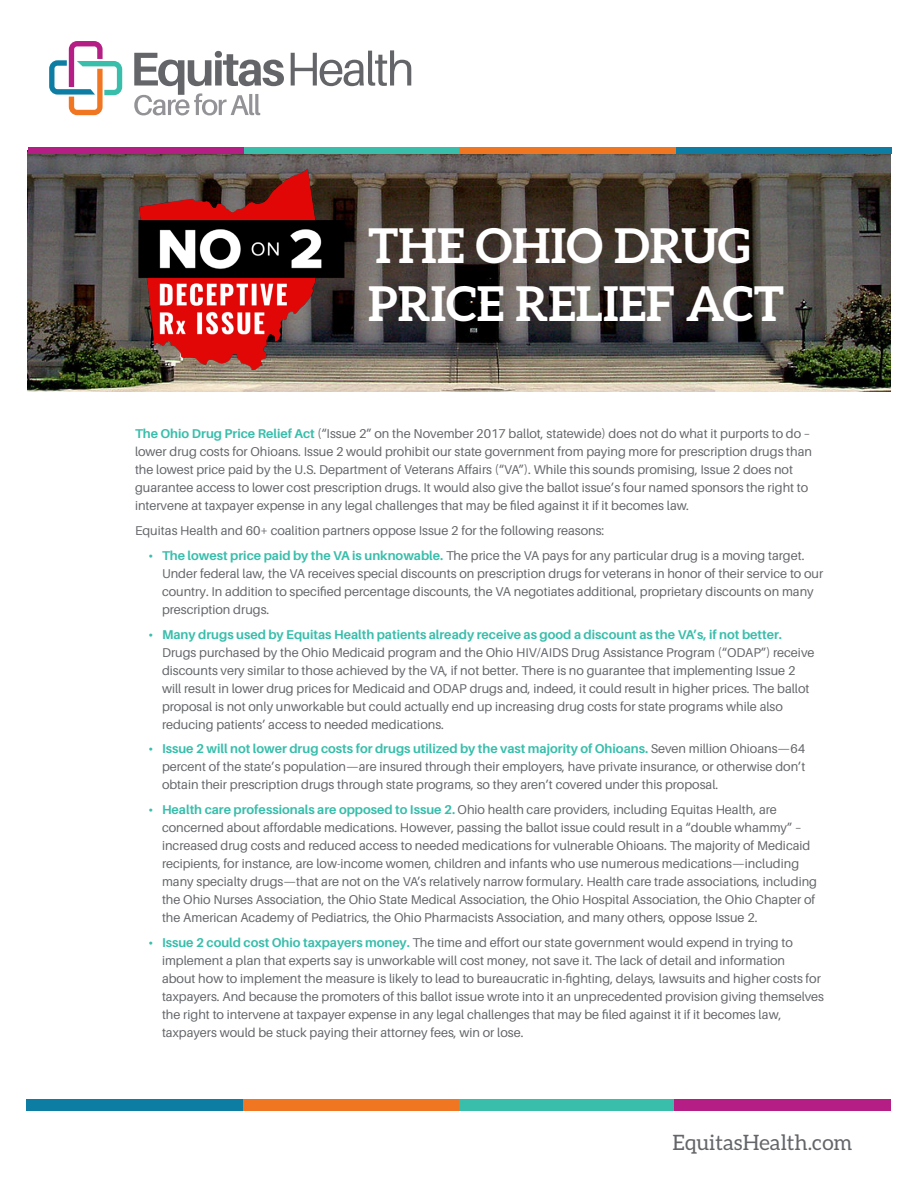
<style>
.page{position:relative;width:918px;height:1188px;background:#fff}
.page>*{position:absolute;margin:0;border:0;box-sizing:border-box;transform-origin:0 0}
.t1{font:700 48px "Aleo";color:#fff}
.t2{font:21.15px "Aleo";color:#646569}
.t3{font:12.75px/18px "Aileron";color:#64666a}
.s1{font-weight:700;color:#38beab}
</style>
<div class="page">
<svg style="left:49px;top:41px;width:73px;height:74px"></svg>
<svg style="left:134px;top:50px;width:277px;height:65px"></svg>
<img style="left:28px;top:154px;width:863px;height:238px">
<div style="left:244px;top:147px;width:216px;height:7px;background:#38beab"></div>
<div style="left:460px;top:147px;width:216px;height:7px;background:#f07622"></div>
<div style="left:28px;top:147px;width:216px;height:7px;background:#b51e84"></div>
<div style="left:676px;top:147px;width:216px;height:7px;background:#0d7da4"></div>
<div style="left:459px;top:1099px;width:216px;height:12px;background:#38beab"></div>
<div style="left:243px;top:1099px;width:216px;height:12px;background:#f07622"></div>
<div style="left:675px;top:1099px;width:216px;height:12px;background:#b51e84"></div>
<div style="left:27px;top:1099px;width:216px;height:12px;background:#0d7da4"></div>
<img style="left:104px;top:154px;width:273px;height:238px">
<p class="t1" style="left:368px;top:218px;width:383px">THE OHIO DRUG</p>
<p class="t1" style="left:368px;top:276px;width:418px">PRICE RELIEF ACT</p>
<p class="t3" style="left:135px;top:425px;width:679px"><span class="s1">The Ohio Drug Price Relief Act</span> (“Issue 2” on the November 2017 ballot, statewide) does not do what it purports to do – lower drug costs for Ohioans. Issue 2 would prohibit our state government from paying more for prescription drugs than the lowest price paid by the U.S. Department of Veterans Affairs (“VA”). While this sounds promising, Issue 2 does not guarantee access to lower cost prescription drugs. It would also give the ballot issue’s four named sponsors the right to intervene at taxpayer expense in any legal challenges that may be filed against it if it becomes law.</p>
<p class="t3" style="left:135px;top:522px;width:471px">Equitas Health and 60+ coalition partners oppose Issue 2 for the following reasons:</p>
<p class="t3" style="left:162px;top:547px;width:663px;text-indent:-14px"><span class="s1">• The lowest price paid by the VA is unknowable.</span> The price the VA pays for any particular drug is a moving target.<br>Under federal law, the VA receives special discounts on prescription drugs for veterans in honor of their service to our country. In addition to specified percentage discounts, the VA negotiates additional, proprietary discounts on many prescription drugs.</p>
<p class="t3" style="left:162px;top:625px;width:654px;text-indent:-14px"><span class="s1">• Many drugs used by Equitas Health patients already receive as good a discount as the VA’s, if not better.<br></span>Drugs purchased by the Ohio Medicaid program and the Ohio HIV/AIDS Drug Assistance Program (“ODAP”) receive discounts very similar to those achieved by the VA, if not better. There is no guarantee that implementing Issue 2 will result in lower drug prices for Medicaid and ODAP drugs and, indeed, it could result in higher prices. The ballot proposal is not only unworkable but could actually end up increasing drug costs for state programs while also reducing patients’ access to needed medications.</p>
<p class="t3" style="left:162px;top:740px;width:645px;text-align:justify;text-indent:-14px"><span class="s1">• Issue 2 will not lower drug costs for drugs utilized by the vast majority of Ohioans.</span> Seven million Ohioans—64 percent of the state’s population—are insured through their employers, have private insurance, or otherwise don’t obtain their prescription drugs through state programs, so they aren’t covered under this proposal.</p>
<p class="t3" style="left:162px;top:801px;width:657px;text-indent:-14px"><span class="s1">• Health care professionals are opposed to Issue 2.</span> Ohio health care providers, including Equitas Health, are concerned about affordable medications. However, passing the ballot issue could result in a “double whammy” – increased drug costs and reduced access to needed medications for vulnerable Ohioans. The majority of Medicaid recipients, for instance, are low-income women, children and infants who use numerous medications—including many specialty drugs—that are not on the VA’s relatively narrow formulary. Health care trade associations, including the Ohio Nurses Association, the Ohio State Medical Association, the Ohio Hospital Association, the Ohio Chapter of the American Academy of Pediatrics, the Ohio Pharmacists Association, and many others, oppose Issue 2.</p>
<p class="t3" style="left:162px;top:934px;width:664px;text-indent:-14px"><span class="s1">• Issue 2 could cost Ohio taxpayers money.</span> The time and effort our state government would expend in trying to implement a plan that experts say is unworkable will cost money, not save it. The lack of detail and information<br>about how to implement the measure is likely to lead to bureaucratic in-fighting, delays, lawsuits and higher costs for taxpayers. And because the promoters of this ballot issue wrote into it an unprecedented provision giving themselves the right to intervene at taxpayer expense in any legal challenges that may be filed against it if it becomes law, taxpayers would be stuck paying their attorney fees, win or lose.</p>
<p class="t2" style="left:672px;top:1130px;width:182px">EquitasHealth.com</p>
</div>
